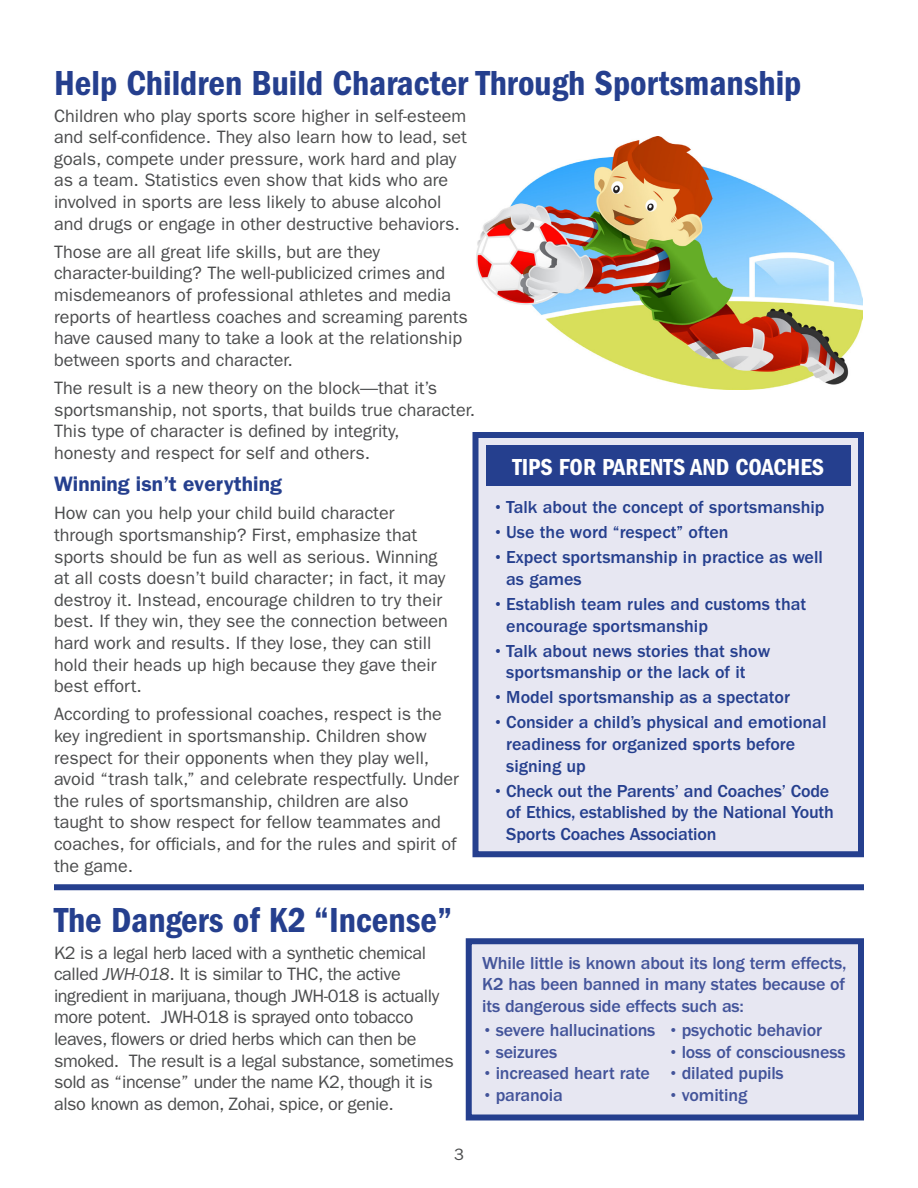
<style>
.page{position:relative;width:918px;height:1188px;background:#fff}
.page>*{position:absolute;margin:0;border:0;box-sizing:border-box;transform-origin:0 0}
.article_title{font:600 condensed 36px "Franklin Gothic";color:#253f8e}
.t1{font:600 condensed 24px "Franklin Gothic";color:#fff}
.t2{font:600 21px "Franklin Gothic";color:#253f8e}
.t3{font:18px/21.6px "Franklin Gothic";color:#4b4c4d}
.t4{font:500 18px/21.6px "Franklin Gothic";color:#253f8e}
.t5{font:18px/21.6px "Franklin Gothic";letter-spacing:-.02em;color:#4b4c4d}
.t6{font:500 18px/21.6px "Franklin Gothic";letter-spacing:-.01em;color:#43549a;text-align:justify}
.t7{font:16.5px "Franklin Gothic";color:#4b4c4d}
.s1{font-style:italic}
</style>
<div class="page">
<img style="left:476px;top:137px;width:387px;height:253px">
<div style="left:472px;top:432px;width:392px;height:425px;background:#e7e7f2;border:6px solid #253f8e"></div>
<div style="left:486px;top:446px;width:364px;height:40px;background:#253f8e"></div>
<div style="left:54px;top:884px;width:810px;height:6px;background:#253f8e"></div>
<div style="left:466px;top:938px;width:398px;height:182px;background:#e7e7f2;border:6px solid #253f8e"></div>
<p class="article_title" style="left:54px;top:62px;width:749px">Help Children Build Character Through Sportsmanship</p>
<p class="t3" style="left:54px;top:105px;width:415px">Children who play sports score higher in self-esteem and self-confidence. They also learn how to lead, set goals, compete under pressure, work hard and play as a team. Statistics even show that kids who are involved in sports are less likely to abuse alcohol and drugs or engage in other destructive behaviors.</p>
<p class="t3" style="left:54px;top:241px;width:416px">Those are all great life skills, but are they character-building? The well-publicized crimes and misdemeanors of professional athletes and media reports of heartless coaches and screaming parents have caused many to take a look at the relationship between sports and character.</p>
<p class="t3" style="left:54px;top:377px;width:423px">The result is a new theory on the block—that it’s sportsmanship, not sports, that builds true character.<br>This type of character is defined by integrity,<br>honesty and respect for self and others.</p>
<p class="t2" style="left:54px;top:471px;width:229px">Winning isn’t everything</p>
<p class="t3" style="left:54px;top:503px;width:396px">How can you help your child build character through sportsmanship? First, emphasize that sports should be fun as well as serious. Winning at all costs doesn’t build character; in fact, it may destroy it. Instead, encourage children to try their best. If they win, they see the connection between hard work and results. If they lose, they can still hold their heads up high because they gave their best effort.</p>
<p class="t3" style="left:54px;top:704px;width:406px">According to professional coaches, respect is the key ingredient in sportsmanship. Children show respect for their opponents when they play well, avoid “trash talk,” and celebrate respectfully. Under the rules of sportsmanship, children are also taught to show respect for fellow teammates and coaches, for officials, and for the rules and spirit of the game.</p>
<p class="t1" style="left:512px;top:453px;width:313px">TIPS FOR PARENTS AND COACHES</p>
<p class="t4" style="left:493px;top:496px;width:333px">• Talk about the concept of sportsmanship</p>
<p class="t4" style="left:493px;top:522px;width:237px">• Use the word “respect” often</p>
<p class="t4" style="left:506px;top:547px;width:318px;text-indent:-14px">• Expect sportsmanship in practice as well as games</p>
<p class="t4" style="left:506px;top:593px;width:302px;text-indent:-14px">• Establish team rules and customs that encourage sportsmanship</p>
<p class="t4" style="left:506px;top:640px;width:266px;text-indent:-14px">• Talk about news stories that show sportsmanship or the lack of it</p>
<p class="t4" style="left:493px;top:687px;width:299px">• Model sportsmanship as a spectator</p>
<p class="t4" style="left:506px;top:712px;width:322px;text-indent:-14px">• Consider a child’s physical and emotional readiness for organized sports before signing up</p>
<p class="t4" style="left:506px;top:780px;width:329px;text-indent:-14px">• Check out the Parents’ and Coaches’ Code of Ethics, established by the National Youth<br>Sports Coaches Association</p>
<p class="article_title" style="left:54px;top:899px;width:400px">The Dangers of K2 “Incense”</p>
<p class="t5" style="left:54px;top:942px;width:401px">K2 is a legal herb laced with a synthetic chemical called <span class="s1">JWH-018</span>. It is similar to THC, the active ingredient in marijuana, though JWH-018 is actually more potent. JWH-018 is sprayed onto tobacco leaves, flowers or dried herbs which can then be smoked. The result is a legal substance, sometimes sold as “incense” under the name K2, though it is also known as demon, Zohai, spice, or genie.</p>
<p class="t6" style="left:482px;top:952px;width:366px">While little is known about its long term effects, K2 has been banned in many states because of its dangerous side effects such as:</p>
<p class="t6" style="left:482px;top:1020px;width:175px">• severe hallucinations</p>
<p class="t6" style="left:482px;top:1041px;width:77px">• seizures</p>
<p class="t6" style="left:482px;top:1063px;width:169px">• increased heart rate</p>
<p class="t6" style="left:482px;top:1084px;width:82px">• paranoia</p>
<p class="t6" style="left:668px;top:1020px;width:155px">• psychotic behavior</p>
<p class="t6" style="left:668px;top:1041px;width:179px">• loss of consciousness</p>
<p class="t6" style="left:668px;top:1063px;width:117px">• dilated pupils</p>
<p class="t6" style="left:668px;top:1084px;width:81px">• vomiting</p>
<p class="t7" style="left:454px;top:1145px;width:11px">3</p>
</div>
